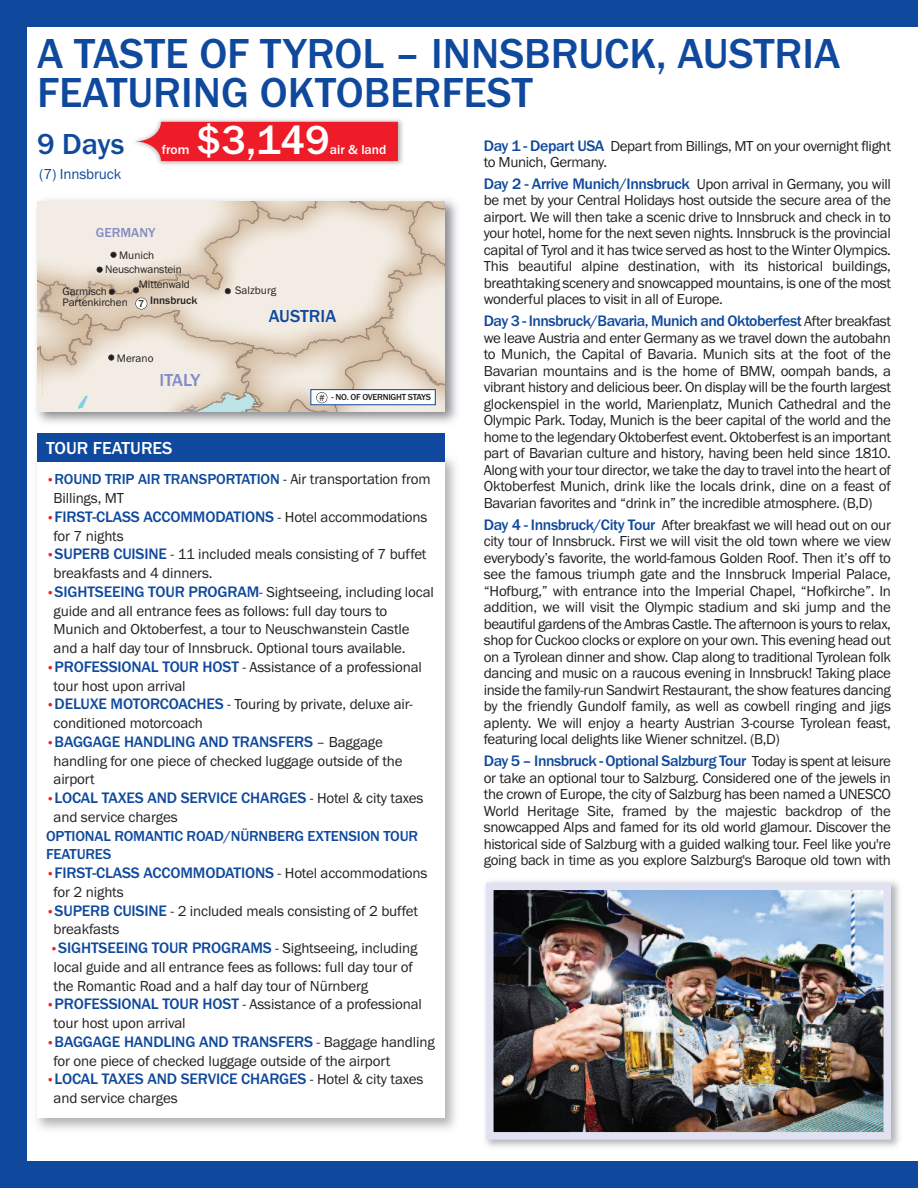
<style>
.page{position:relative;width:918px;height:1188px;background:#0f499d}
.page>*{position:absolute;margin:0;border:0;box-sizing:border-box;transform-origin:0 0}
.t1{font:500 43.5px/39px "Franklin Gothic";color:#0f499d}
.t2{font:500 42px "Franklin Gothic";color:#fff}
.t3{font:500 30px "Franklin Gothic";color:#0f499d}
.t4{font:500 18px "Franklin Gothic";color:#fff}
.t5{font:500 18px "Franklin Gothic";color:#0f499d}
.t6{font:500 18px "Franklin Gothic";letter-spacing:-.025em;color:#828cc4}
.t7{font:500 15.75px "Franklin Gothic";letter-spacing:-.01em;color:#0f499d}
.t8{font:500 15.75px "Franklin Gothic";letter-spacing:-.03em;color:#0f499d}
.t9{font:15px/16.5px "Franklin Gothic";letter-spacing:-.01em;color:#231f20}
.t10{font:500 15px/18.8px "Franklin Gothic";letter-spacing:-.01em;color:#0f499d}
.t11{font:15px "Franklin Gothic";letter-spacing:-.01em;color:#0f499d}
.t12{font:500 13.5px "Franklin Gothic";color:#fff}
.t13{font:500 13.5px "Franklin Gothic";color:#828cc4}
.t14{font:11.25px/10.5px "Franklin Gothic";letter-spacing:-.01em;color:#231f20}
.t15{font:500 11.25px "Franklin Gothic";color:#231f20}
.t16{font:500 10.35px "Franklin Gothic";color:#231f20}
.t17{font:500 9.15px "Franklin Gothic";letter-spacing:-.03em;color:#231f20}
.s1{font-weight:500;font-size:15.75px;color:#0f499d}
.s2{font-weight:400;font-size:15px;color:#231f20}
.s3{font-weight:400;font-size:9.6px}
.s4{font-size:12.75px;color:#ea2125}
.s5{font-weight:500;color:#0f499d}
.s6{font-weight:400;font-size:12.75px;color:#ea2125}
</style>
<div class="page">
<div style="left:27px;top:27px;width:891px;height:1134px;background:#fff"></div>
<img style="left:158px;top:119px;width:245px;height:46px">
<svg style="left:135px;top:122px;width:263px;height:39px"></svg>
<img style="left:36px;top:451px;width:420px;height:679px">
<div style="left:37px;top:458px;width:407px;height:660px;background:#fff"></div>
<div style="left:37px;top:434px;width:407px;height:28px;background:#0f499d"></div>
<img style="left:485px;top:881px;width:415px;height:266px">
<svg style="left:891px;top:1082px;width:1px;height:28px"></svg>
<img style="left:495px;top:892px;width:387px;height:239px">
<div style="left:486px;top:883px;width:405px;height:257px;border:8px solid #e1e2f1"></div>
<img style="left:36px;top:199px;width:421px;height:224px">
<svg style="left:38px;top:201px;width:406px;height:211px"></svg>
<div style="left:136px;top:298px;width:11px;height:11px;background:#fff;border-radius:50%"></div>
<div style="left:135px;top:298px;width:12px;height:11px;border:1px solid #231f20;border-radius:50%"></div>
<div style="left:311px;top:390px;width:124px;height:15px;background:#fff"></div>
<div style="left:311px;top:389px;width:125px;height:16px;border:1px solid #0f499d"></div>
<div style="left:316px;top:392px;width:11px;height:11px;border:1px solid #231f20;border-radius:50%"></div>
<h1 class="t1" style="left:37px;top:33px;width:805px">A TASTE OF TYROL – INNSBRUCK, AUSTRIA<br>FEATURING OKTOBERFEST</h1>
<h3 class="t3" style="left:37px;top:126px;width:89px">9 Days</h3>
<p class="t12" style="left:162px;top:141px;width:29px">from</p>
<h2 class="t2" style="left:197px;top:115px;width:134px">$3,149</h2>
<p class="t9" style="left:484px;top:137px;width:409px"><span class="s1">Day 1 - Depart USA</span> Depart from Billings, MT on your overnight flight to Munich, Germany.</p>
<p class="t9" style="left:484px;top:176px;width:409px;text-align:justify"><span class="s1">Day 2 - Arrive Munich/Innsbruck</span> Upon arrival in Germany, you will be met by your Central Holidays host outside the secure area of the airport. We will then take a scenic drive to Innsbruck and check in to your hotel, home for the next seven nights. Innsbruck is the provincial capital of Tyrol and it has twice served as host to the Winter Olympics.<br>This beautiful alpine destination, with its historical buildings, breathtaking scenery and snowcapped mountains, is one of the most wonderful places to visit in all of Europe.</p>
<p class="t8" style="left:484px;top:312px;width:409px">Day 3 - Innsbruck/Bavaria, Munich and Oktoberfest <span class="s2">After breakfast</span></p>
<p class="t9" style="left:484px;top:329px;width:409px;text-align:justify">we leave Austria and enter Germany as we travel down the autobahn to Munich, the Capital of Bavaria. Munich sits at the foot of the Bavarian mountains and is the home of BMW, oompah bands, a vibrant history and delicious beer. On display will be the fourth largest glockenspiel in the world, Marienplatz, Munich Cathedral and the Olympic Park. Today, Munich is the beer capital of the world and the home to the legendary Oktoberfest event. Oktoberfest is an important part of Bavarian culture and history, having been held since 1810.<br>Along with your tour director, we take the day to travel into the heart of Oktoberfest Munich, drink like the locals drink, dine on a feast of Bavarian favorites and “drink in” the incredible atmosphere. (B,D)</p>
<p class="t9" style="left:484px;top:516px;width:409px;text-align:justify"><span class="s1">Day 4 - Innsbruck/City Tour</span> After breakfast we will head out on our city tour of Innsbruck. First we will visit the old town where we view everybody’s favorite, the world-famous Golden Roof. Then it’s off to see the famous triumph gate and the Innsbruck Imperial Palace, “Hofburg,” with entrance into the Imperial Chapel, “Hofkirche”. In addition, we will visit the Olympic stadium and ski jump and the beautiful gardens of the Ambras Castle. The afternoon is yours to relax, shop for Cuckoo clocks or explore on your own. This evening head out on a Tyrolean dinner and show. Clap along to traditional Tyrolean folk dancing and music on a raucous evening in Innsbruck! Taking place inside the family-run Sandwirt Restaurant, the show features dancing by the friendly Gundolf family, as well as cowbell ringing and jigs aplenty. We will enjoy a hearty Austrian 3-course Tyrolean feast, featuring local delights like Wiener schnitzel. (B,D)</p>
<p class="t8" style="left:484px;top:751px;width:409px">Day 5 – Innsbruck - Optional Salzburg Tour <span class="s2">Today is spent at leisure</span></p>
<p class="t9" style="left:484px;top:769px;width:409px;text-align:justify">or take an optional tour to Salzburg. Considered one of the jewels in the crown of Europe, the city of Salzburg has been named a UNESCO World Heritage Site, framed by the majestic backdrop of the snowcapped Alps and famed for its old world glamour. Discover the historical side of Salzburg with a guided walking tour. Feel like you're going back in time as you explore Salzburg's Baroque old town with</p>
<p class="t12" style="left:330px;top:141px;width:58px">air &amp; land</p>
<p class="t11" style="left:39px;top:165px;width:84px">(7) Innsbruck</p>
<p class="t13" style="left:96px;top:225px;width:61px">GERMANY</p>
<p class="t14" style="left:119px;top:250px;width:37px">Munich</p>
<p class="t14" style="left:105px;top:264px;width:78px">Neuschwanstein</p>
<p class="t14" style="left:139px;top:278px;width:53px">Mittenwald</p>
<p class="t14" style="left:63px;top:286px;width:67px">Garmisch<br>Partenkirchen</p>
<p class="t15" style="left:150px;top:294px;width:49px">Innsbruck</p>
<p class="t14" style="left:235px;top:285px;width:43px">Salzburg</p>
<p class="t16" style="left:138px;top:297px;width:8px">7</p>
<p class="t5" style="left:269px;top:305px;width:69px">AUSTRIA</p>
<p class="t14" style="left:117px;top:353px;width:38px">Merano</p>
<p class="t6" style="left:160px;top:370px;width:42px">ITALY</p>
<p class="t17" style="left:319px;top:392px;width:113px"><span class="s3">#</span> - NO. OF OVERNIGHT STAYS</p>
<p class="t4" style="left:46px;top:437px;width:128px">TOUR FEATURES</p>
<p class="t9" style="left:54px;top:470px;width:378px;line-height:18.8px;text-indent:-7px"><span class="s4">•</span><span class="s5">ROUND TRIP AIR TRANSPORTATION</span> - Air transportation from<br>Billings, MT</p>
<p class="t7" style="left:46px;top:507px;width:383px"><span class="s6">•</span>FIRST-CLASS ACCOMMODATIONS <span class="s2">- Hotel accommodations</span></p>
<p class="t9" style="left:54px;top:527px;width:72px">for 7 nights</p>
<p class="t9" style="left:54px;top:545px;width:374px;line-height:18.8px;text-indent:-7px"><span class="s4">•</span><span class="s1">SUPERB CUISINE</span> - 11 included meals consisting of 7 buffet breakfasts and 4 dinners.</p>
<p class="t9" style="left:54px;top:582px;width:382px;line-height:18.8px;text-indent:-7px"><span class="s4">•</span><span class="s1">SIGHTSEEING TOUR PROGRAM</span>- Sightseeing, including local guide and all entrance fees as follows: full day tours to Munich and Oktoberfest, a tour to Neuschwanstein Castle and a half day tour of Innsbruck. Optional tours available.</p>
<p class="t9" style="left:54px;top:657px;width:370px;line-height:18.8px;text-indent:-7px"><span class="s4">•</span><span class="s1">PROFESSIONAL TOUR HOST</span> - Assistance of a professional tour host upon arrival</p>
<p class="t9" style="left:54px;top:695px;width:361px;line-height:18.8px;text-indent:-7px"><span class="s4">•</span><span class="s1">DELUXE MOTORCOACHES</span> - Touring by private, deluxe air&shy;conditioned motorcoach</p>
<p class="t7" style="left:46px;top:732px;width:338px"><span class="s6">•</span>BAGGAGE HANDLING AND TRANSFERS <span class="s2">– Baggage</span></p>
<p class="t9" style="left:54px;top:751px;width:351px;line-height:18.8px">handling for one piece of checked luggage outside of the airport</p>
<p class="t7" style="left:46px;top:788px;width:379px"><span class="s6">•</span>LOCAL TAXES AND SERVICE CHARGES <span class="s2">- Hotel &amp; city taxes</span></p>
<p class="t9" style="left:54px;top:808px;width:126px">and service charges</p>
<p class="t10" style="left:46px;top:826px;width:374px">OPTIONAL ROMANTIC ROAD/NÜRNBERG EXTENSION TOUR<br>FEATURES</p>
<p class="t7" style="left:46px;top:863px;width:383px"><span class="s6">•</span>FIRST-CLASS ACCOMMODATIONS <span class="s2">- Hotel accommodations</span></p>
<p class="t9" style="left:54px;top:883px;width:72px">for 2 nights</p>
<p class="t9" style="left:54px;top:901px;width:366px;line-height:18.8px;text-indent:-7px"><span class="s4">•</span><span class="s1">SUPERB CUISINE</span> - 2 included meals consisting of 2 buffet breakfasts</p>
<p class="t7" style="left:50px;top:938px;width:369px"><span class="s6">•</span>SIGHTSEEING TOUR PROGRAMS <span class="s2">- Sightseeing, including</span></p>
<p class="t9" style="left:54px;top:957px;width:361px;line-height:18.8px">local guide and all entrance fees as follows: full day tour of the Romantic Road and a half day tour of Nürnberg</p>
<p class="t9" style="left:54px;top:995px;width:370px;line-height:18.8px;text-indent:-7px"><span class="s4">•</span><span class="s1">PROFESSIONAL TOUR HOST</span> - Assistance of a professional tour host upon arrival</p>
<p class="t7" style="left:46px;top:1032px;width:390px"><span class="s6">•</span>BAGGAGE HANDLING AND TRANSFERS <span class="s2">- Baggage handling</span></p>
<p class="t9" style="left:54px;top:1052px;width:338px">for one piece of checked luggage outside of the airport</p>
<p class="t7" style="left:46px;top:1070px;width:379px"><span class="s6">•</span>LOCAL TAXES AND SERVICE CHARGES <span class="s2">- Hotel &amp; city taxes</span></p>
<p class="t9" style="left:54px;top:1090px;width:126px">and service charges</p>
</div>
